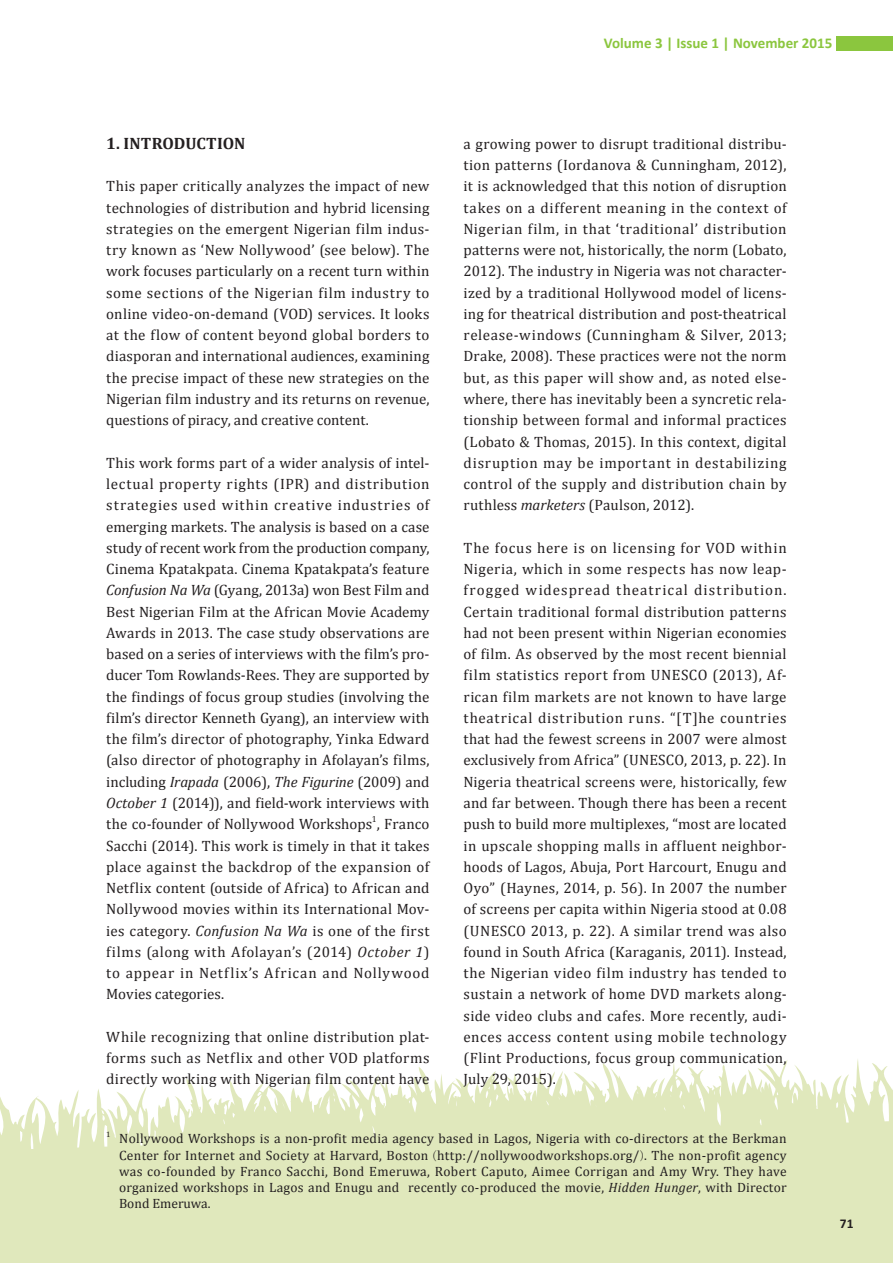
<style>
.page{position:relative;width:893px;height:1263px;background:#fff}
.page>*{position:absolute;margin:0;border:0;box-sizing:border-box;transform-origin:0 0}
.journal_section_titl{font:700 16.5px "Cambria";letter-spacing:-.005em;color:#231f20}
.journal{font:15px/21.3px "Cambria";letter-spacing:.015em;color:#231f20;text-align:justify}
.t1{font:700 15px "Calibri";color:#8bc63e}
.footnote{font:13.5px/16.2px "Cambria";letter-spacing:.02em;color:#231f20;text-align:justify}
.t2{font:700 13.5px "Calibri";color:#231f20}
.journal-2{font:8.7px "Cambria";color:#231f20}
.footnote-2{font:7.8px "Cambria";color:#231f20}
.s1{font-style:italic}
.s2{font-family:"Adobe Ming Std";font-weight:300}
</style>
<div class="page">
<svg style="left:0;top:1059px;width:893px;height:204px;fill:#e0e8bc"></svg>
<div style="left:836px;top:36px;width:57px;height:15px;background:#8bc63e"></div>
<p class="t1" style="left:604px;top:33px;width:230px">Volume 3 | Issue 1 | November 2015</p>
<p class="journal_section_titl" style="left:106px;top:132px;width:140px">1. INTRODUCTION</p>
<p class="journal" style="left:106px;top:176px;width:325px">This paper critically analyzes the impact of new technologies of distribution and hybrid licensing strategies on the emergent Nigerian film indus&shy;try known as ‘New Nollywood’ (see below). The work focuses particularly on a recent turn within some sections of the Nigerian film industry to online video-on-demand (VOD) services. It looks at the flow of content beyond global borders to diasporan and international audiences, examining the precise impact of these new strategies on the Nigerian film industry and its returns on revenue, questions of piracy, and creative content.</p>
<p class="journal" style="left:106px;top:452px;width:325px">This work forms part of a wider analysis of intel&shy;lectual property rights (IPR) and distribution strategies used within creative industries of emerging markets. The analysis is based on a case study of recent work from the production company, Cinema Kpatakpata. Cinema Kpatakpata’s feature <span class="s1">Confusion Na Wa</span> (Gyang, 2013a) won Best Film and Best Nigerian Film at the African Movie Academy Awards in 2013. The case study observations are based on a series of interviews with the film’s pro&shy;ducer Tom Rowlands-Rees. They are supported by the findings of focus group studies (involving the film’s director Kenneth Gyang), an interview with the film’s director of photography, Yinka Edward (also director of photography in Afolayan’s films, including <span class="s1">Irapada</span> (2006), <span class="s1">The Figurine</span> (2009) and <span class="s1">October 1</span> (2014)), and field-work interviews with the co-founder of Nollywood Workshops , Franco</p>
<p class="journal-2" style="left:372px;top:814px;width:6px">1</p>
<p class="journal" style="left:106px;top:835px;width:325px">Sacchi (2014). This work is timely in that it takes place against the backdrop of the expansion of Netflix content (outside of Africa) to African and Nollywood movies within its International Mov&shy;ies category. <span class="s1">Confusion Na Wa</span> is one of the first films (along with Afolayan’s (2014) <span class="s1">October 1</span>) to appear in Netflix’s African and Nollywood Movies categories.</p>
<p class="journal" style="left:106px;top:1026px;width:325px">While recognizing that online distribution plat&shy;forms such as Netflix and other VOD platforms directly working with Nigerian film content have</p>
<p class="journal" style="left:463px;top:133px;width:325px">a growing power to disrupt traditional distribu&shy;tion patterns (Iordanova &amp; Cunningham, 2012), it is acknowledged that this notion of disruption takes on a different meaning in the context of Nigerian film, in that ‘traditional’ distribution patterns were not, historically, the norm (Lobato, 2012). The industry in Nigeria was not character&shy;ized by a traditional Hollywood model of licens&shy;ing for theatrical distribution and post-theatrical release-windows (Cunningham &amp; Silver, 2013; Drake, 2008). These practices were not the norm but, as this paper will show and, as noted else&shy;where, there has inevitably been a syncretic rela&shy;tionship between formal and informal practices (Lobato &amp; Thomas, 2015). In this context, digital disruption may be important in destabilizing control of the supply and distribution chain by ruthless <span class="s1">marketers</span> (Paulson, 2012).</p>
<p class="journal" style="left:463px;top:537px;width:325px">The focus here is on licensing for VOD within Nigeria, which in some respects has now leap&shy;frogged widespread theatrical distribution.<br>Certain traditional formal distribution patterns had not been present within Nigerian economies of film. As observed by the most recent biennial film statistics report from UNESCO (2013), Af&shy;rican film markets are not known to have large theatrical distribution runs. “[T]he countries that had the fewest screens in 2007 were almost exclusively from Africa” (UNESCO, 2013, p. 22). In Nigeria theatrical screens were, historically, few and far between. Though there has been a recent push to build more multiplexes, “most are located in upscale shopping malls in affluent neighbor&shy;hoods of Lagos, Abuja, Port Harcourt, Enugu and Oyo” (Haynes, 2014, p. 56). In 2007 the number of screens per capita within Nigeria stood at 0.08 (UNESCO 2013, p. 22). A similar trend was also found in South Africa (Karaganis, 2011). Instead, the Nigerian video film industry has tended to sustain a network of home DVD markets along&shy;side video clubs and cafes. More recently, audi&shy;ences access content using mobile technology (Flint Productions, focus group communication, July 29, 2015).</p>
<p class="footnote-2" style="left:106px;top:1130px;width:6px">1</p>
<p class="footnote" style="left:119px;top:1131px;width:669px">Nollywood Workshops is a non-profit media agency based in Lagos, Nigeria with co-directors at the Berkman Center for Internet and Society at Harvard, Boston <span class="s2">(</span>http://nollywoodworkshops.org/<span class="s2">)</span>. The non-profit agency was co-founded by Franco Sacchi, Bond Emeruwa, Robert Caputo, Aimee Corrigan and Amy Wry. They have organized workshops in Lagos and Enugu and recently co-produced the movie, <span class="s1">Hidden Hunger</span>, with Director Bond Emeruwa.</p>
<p class="t2" style="left:840px;top:1214px;width:15px">71</p>
</div>
